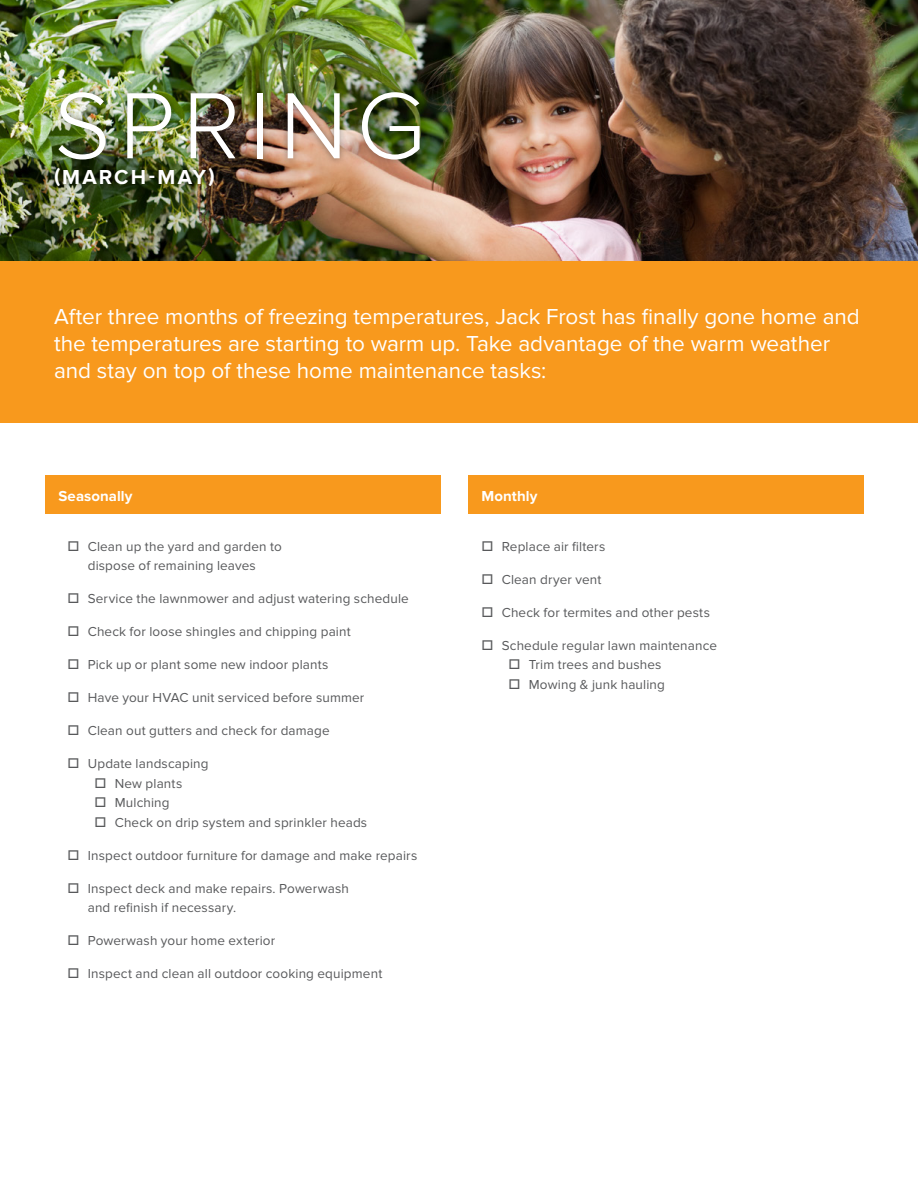
<style>
.page{position:relative;width:918px;height:1188px;background:#fff}
.page>*{position:absolute;margin:0;border:0;box-sizing:border-box;transform-origin:0 0}
.t1{font:300 97.5px "Proxima Nova";letter-spacing:.09em;color:#fff}
.t2{font:22.5px/27px "Proxima Nova";letter-spacing:-.005em;color:#fff}
.t3{font:700 21px "Proxima Nova";letter-spacing:.1em;color:#fff}
.t4{font:700 15px "Proxima Nova";letter-spacing:.005em;color:#fff}
.t5{font:13.5px/19.5px "Proxima Nova";letter-spacing:.01em;color:#58595b;text-align:center}
</style>
<div class="page">
<img style="left:0;top:0;width:918px;height:261px">
<div style="left:48px;top:86px;width:379px;height:106px;background:#000;opacity:.4"></div>
<div style="left:45px;top:475px;width:396px;height:39px;background:#f8991d"></div>
<div style="left:468px;top:475px;width:396px;height:39px;background:#f8991d"></div>
<div style="left:0;top:261px;width:918px;height:162px;background:#f8991d"></div>
<h1 class="t1" style="left:54px;top:70px;width:373px">SPRING</h1>
<h3 class="t3" style="left:54px;top:164px;width:162px">(MARCH-MAY)</h3>
<h2 class="t2" style="left:54px;top:303px;width:807px">After three months of freezing temperatures, Jack Frost has finally gone home and the temperatures are starting to warm up. Take advantage of the warm weather and stay on top of these home maintenance tasks:</h2>
<p class="t4" style="left:58px;top:487px;width:75px">Seasonally</p>
<p class="t4" style="left:482px;top:487px;width:58px">Monthly</p>
<p class="t5" style="left:68px;top:537px;width:216px">□ Clean up the yard and garden to dispose of remaining leaves</p>
<p class="t5" style="left:68px;top:589px;width:343px">□ Service the lawnmower and adjust watering schedule</p>
<p class="t5" style="left:68px;top:622px;width:285px">□ Check for loose shingles and chipping paint</p>
<p class="t5" style="left:68px;top:655px;width:263px">□ Pick up or plant some new indoor plants</p>
<p class="t5" style="left:68px;top:688px;width:298px">□ Have your HVAC unit serviced before summer</p>
<p class="t5" style="left:68px;top:721px;width:264px">□ Clean out gutters and check for damage</p>
<p class="t5" style="left:68px;top:754px;width:143px">□ Update landscaping</p>
<p class="t5" style="left:95px;top:774px;width:89px">□ New plants</p>
<p class="t5" style="left:95px;top:793px;width:77px">□ Mulching</p>
<p class="t5" style="left:95px;top:813px;width:274px">□ Check on drip system and sprinkler heads</p>
<p class="t5" style="left:68px;top:846px;width:351px">□ Inspect outdoor furniture for damage and make repairs</p>
<p class="t5" style="left:88px;top:879px;width:263px;text-align:left;text-indent:-20px">□ Inspect deck and make repairs. Powerwash and refinish if necessary.</p>
<p class="t5" style="left:68px;top:931px;width:209px">□ Powerwash your home exterior</p>
<p class="t5" style="left:68px;top:964px;width:316px">□ Inspect and clean all outdoor cooking equipment</p>
<p class="t5" style="left:482px;top:537px;width:125px">□ Replace air filters</p>
<p class="t5" style="left:482px;top:570px;width:121px">□ Clean dryer vent</p>
<p class="t5" style="left:482px;top:603px;width:230px">□ Check for termites and other pests</p>
<p class="t5" style="left:482px;top:636px;width:237px">□ Schedule regular lawn maintenance</p>
<p class="t5" style="left:509px;top:655px;width:155px">□ Trim trees and bushes</p>
<p class="t5" style="left:509px;top:675px;width:158px">□ Mowing &amp; junk hauling</p>
</div>
